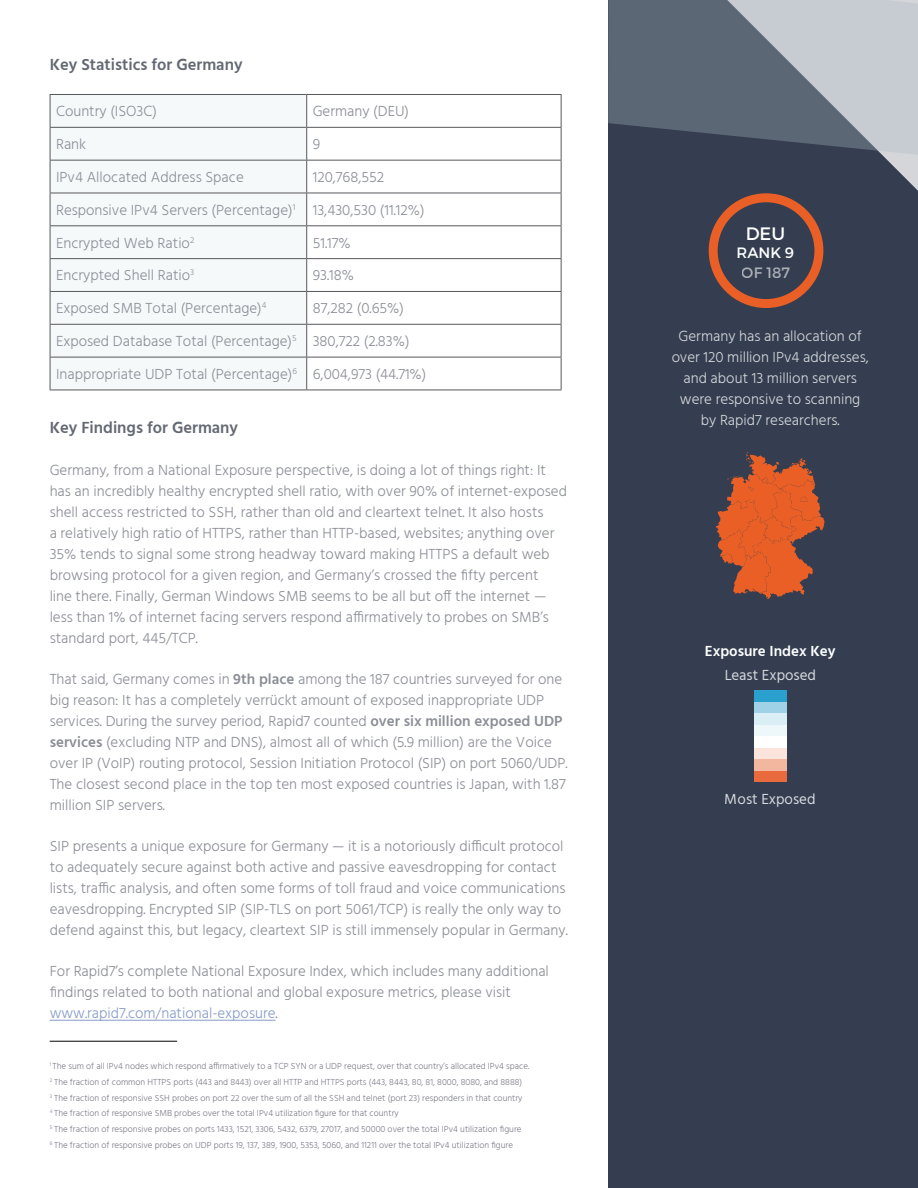
<style>
.page{position:relative;width:918px;height:1188px;background:#fff}
.page>*{position:absolute;margin:0;border:0;box-sizing:border-box;transform-origin:0 0}
.Section_Title{font:18px "Montserrat";color:#fff}
.bulllets{font:600 16.5px "Hind";color:#636873}
.t1{font:300 15px/21px "Hind";color:#8c8e97}
.t2{font:300 15px/21px "Hind";color:#fff;text-align:center}
.t3{font:15px "Hind";color:#fff}
.t4{font:600 15px "Hind";color:#fff}
.Section_Title-2{font:15px "Montserrat";color:#fff}
.footnote{font:300 9px "Hind";color:#7c7d89}
.s1{font-weight:600}
.s2{color:#879bc7}
</style>
<div class="page">
<div style="left:608px;top:0;width:310px;height:1188px;background:#343e50"></div>
<svg style="left:608px;top:0;width:310px;height:174px;fill:#5c6776"></svg>
<hr style="left:50px;top:1020px;width:226px;height:1px;background:#879bc7">
<div style="left:709px;top:193px;width:114px;height:115px;background:#ea5f26;border-radius:50%"></div>
<div style="left:718px;top:202px;width:96px;height:97px;background:#343e50;border-radius:50%"></div>
<div style="left:754px;top:771px;width:32px;height:11px;background:#e86a3d"></div>
<div style="left:754px;top:759px;width:32px;height:12px;background:#f2b79f"></div>
<div style="left:754px;top:748px;width:32px;height:11px;background:#fae4db"></div>
<div style="left:754px;top:736px;width:32px;height:12px;background:#fff"></div>
<div style="left:754px;top:725px;width:32px;height:11px;background:#eef8fb"></div>
<div style="left:754px;top:713px;width:32px;height:12px;background:#daeef6"></div>
<div style="left:754px;top:702px;width:32px;height:11px;background:#a0d2e7"></div>
<div style="left:754px;top:690px;width:32px;height:12px;background:#29a0ce"></div>
<div style="left:50px;top:94px;width:257px;height:33px;background:#f6f9fa"></div>
<div style="left:51px;top:159px;width:255px;height:231px;background:#f6f9fa"></div>
<hr style="left:50px;top:94px;width:257px;height:1px;background:#57585a">
<hr style="left:50px;top:95px;width:1px;height:32px;background:#57585a">
<hr style="left:50px;top:127px;width:257px;height:1px;background:#57585a">
<hr style="left:307px;top:94px;width:255px;height:1px;background:#57585a">
<hr style="left:306px;top:95px;width:1px;height:32px;background:#57585a">
<hr style="left:561px;top:95px;width:1px;height:32px;background:#57585a">
<hr style="left:307px;top:127px;width:255px;height:1px;background:#57585a">
<hr style="left:50px;top:128px;width:1px;height:32px;background:#57585a">
<hr style="left:306px;top:128px;width:1px;height:32px;background:#57585a">
<hr style="left:561px;top:128px;width:1px;height:32px;background:#57585a">
<hr style="left:50px;top:160px;width:257px;height:1px;background:#57585a">
<hr style="left:50px;top:161px;width:1px;height:32px;background:#57585a">
<hr style="left:307px;top:160px;width:255px;height:1px;background:#57585a">
<hr style="left:306px;top:161px;width:1px;height:32px;background:#57585a">
<hr style="left:561px;top:161px;width:1px;height:32px;background:#57585a">
<hr style="left:50px;top:193px;width:257px;height:1px;background:#57585a">
<hr style="left:50px;top:193px;width:1px;height:32px;background:#57585a">
<hr style="left:307px;top:193px;width:255px;height:1px;background:#57585a">
<hr style="left:306px;top:193px;width:1px;height:32px;background:#57585a">
<hr style="left:561px;top:193px;width:1px;height:32px;background:#57585a">
<hr style="left:50px;top:225px;width:257px;height:1px;background:#57585a">
<hr style="left:50px;top:226px;width:1px;height:32px;background:#57585a">
<hr style="left:307px;top:225px;width:255px;height:1px;background:#57585a">
<hr style="left:306px;top:226px;width:1px;height:32px;background:#57585a">
<hr style="left:561px;top:226px;width:1px;height:32px;background:#57585a">
<hr style="left:50px;top:258px;width:257px;height:1px;background:#57585a">
<hr style="left:50px;top:259px;width:1px;height:32px;background:#57585a">
<hr style="left:307px;top:258px;width:255px;height:1px;background:#57585a">
<hr style="left:306px;top:259px;width:1px;height:32px;background:#57585a">
<hr style="left:561px;top:259px;width:1px;height:32px;background:#57585a">
<hr style="left:50px;top:291px;width:257px;height:1px;background:#57585a">
<hr style="left:50px;top:292px;width:1px;height:32px;background:#57585a">
<hr style="left:307px;top:291px;width:255px;height:1px;background:#57585a">
<hr style="left:306px;top:292px;width:1px;height:32px;background:#57585a">
<hr style="left:561px;top:292px;width:1px;height:32px;background:#57585a">
<hr style="left:50px;top:324px;width:257px;height:1px;background:#57585a">
<hr style="left:50px;top:325px;width:1px;height:32px;background:#57585a">
<hr style="left:307px;top:324px;width:255px;height:1px;background:#57585a">
<hr style="left:306px;top:325px;width:1px;height:32px;background:#57585a">
<hr style="left:561px;top:325px;width:1px;height:32px;background:#57585a">
<hr style="left:50px;top:357px;width:257px;height:1px;background:#57585a">
<hr style="left:50px;top:357px;width:1px;height:33px;background:#57585a">
<hr style="left:307px;top:357px;width:255px;height:1px;background:#57585a">
<hr style="left:306px;top:357px;width:1px;height:33px;background:#57585a">
<hr style="left:561px;top:357px;width:1px;height:33px;background:#57585a">
<hr style="left:50px;top:390px;width:257px;height:1px;background:#57585a">
<hr style="left:307px;top:390px;width:255px;height:1px;background:#57585a">
<hr style="left:50px;top:1041px;width:127px;height:1px;background:#040503">
<svg style="left:716px;top:452px;width:109px;height:147px"></svg>
<p class="bulllets" style="left:50px;top:53px;width:194px">Key Statistics for Germany</p>
<p class="t1" style="left:56px;top:102px;width:103px">Country (ISO3C)</p>
<p class="t1" style="left:313px;top:102px;width:98px">Germany (DEU)</p>
<p class="t1" style="left:56px;top:134px;width:32px">Rank</p>
<p class="t1" style="left:313px;top:134px;width:9px">9</p>
<p class="t1" style="left:56px;top:167px;width:189px">IPv4 Allocated Address Space</p>
<p class="t1" style="left:313px;top:167px;width:73px">120,768,552</p>
<p class="t1" style="left:56px;top:200px;width:241px">Responsive IPv4 Servers (Percentage)<sup>1</sup></p>
<p class="t1" style="left:313px;top:200px;width:113px">13,430,530 (11.12%)</p>
<p class="t1" style="left:56px;top:233px;width:140px">Encrypted Web Ratio<sup>2</sup></p>
<p class="t1" style="left:313px;top:233px;width:39px">51.17%</p>
<p class="t1" style="left:56px;top:266px;width:140px">Encrypted Shell Ratio<sup>3</sup></p>
<p class="t1" style="left:313px;top:266px;width:43px">93.18%</p>
<p class="t1" style="left:56px;top:299px;width:212px">Exposed SMB Total (Percentage)<sup>4</sup></p>
<p class="t1" style="left:313px;top:299px;width:93px">87,282 (0.65%)</p>
<p class="t1" style="left:56px;top:331px;width:242px">Exposed Database Total (Percentage)<sup>5</sup></p>
<p class="t1" style="left:313px;top:331px;width:98px">380,722 (2.83%)</p>
<p class="t1" style="left:56px;top:364px;width:242px">Inappropriate UDP Total (Percentage)<sup>6</sup></p>
<p class="t1" style="left:313px;top:364px;width:115px">6,004,973 (44.71%)</p>
<h2 class="bulllets" style="left:50px;top:416px;width:190px">Key Findings for Germany</h2>
<p class="t1" style="left:50px;top:460px;width:519px">Germany, from a National Exposure perspective, is doing a lot of things right: It has an incredibly healthy encrypted shell ratio, with over 90% of internet-exposed shell access restricted to SSH, rather than old and cleartext telnet. It also hosts<br>a relatively high ratio of HTTPS, rather than HTTP-based, websites; anything over 35% tends to signal some strong headway toward making HTTPS a default web browsing protocol for a given region, and Germany’s crossed the fifty percent<br>line there. Finally, German Windows SMB seems to be all but off the internet — less than 1% of internet facing servers respond affirmatively to probes on SMB’s standard port, 445/TCP.</p>
<p class="t1" style="left:50px;top:669px;width:519px">That said, Germany comes in <span class="s1">9th place</span> among the 187 countries surveyed for one big reason: It has a completely verrückt amount of exposed inappropriate UDP services. During the survey period, Rapid7 counted <span class="s1">over six million exposed UDP services</span> (excluding NTP and DNS), almost all of which (5.9 million) are the Voice over IP (VoIP) routing protocol, Session Initiation Protocol (SIP) on port 5060/UDP.<br>The closest second place in the top ten most exposed countries is Japan, with 1.87 million SIP servers.</p>
<p class="t1" style="left:50px;top:836px;width:520px">SIP presents a unique exposure for Germany — it is a notoriously difficult protocol to adequately secure against both active and passive eavesdropping for contact lists, traffic analysis, and often some forms of toll fraud and voice communications eavesdropping. Encrypted SIP (SIP-TLS on port 5061/TCP) is really the only way to defend against this, but legacy, cleartext SIP is still immensely popular in Germany.</p>
<p class="t1" style="left:50px;top:962px;width:501px">For Rapid7’s complete National Exposure Index, which includes many additional findings related to both national and global exposure metrics, please visit <span class="s2">www.rapid7.com/national-exposure</span>.</p>
<p class="footnote" style="left:50px;top:1060px;width:481px"><sup>1</sup> The sum of all IPv4 nodes which respond affirmatively to a TCP SYN or a UDP request, over that country’s allocated IPv4 space.</p>
<p class="footnote" style="left:50px;top:1076px;width:474px"><sup>2</sup> The fraction of common HTTPS ports (443 and 8443) over all HTTP and HTTPS ports (443, 8443, 80, 81, 8000, 8080, and 8888)</p>
<p class="footnote" style="left:50px;top:1092px;width:474px"><sup>3</sup> The fraction of responsive SSH probes on port 22 over the sum of all the SSH and telnet (port 23) responders in that country</p>
<p class="footnote" style="left:50px;top:1107px;width:351px"><sup>4</sup> The fraction of responsive SMB probes over the total IPv4 utilization figure for that country</p>
<p class="footnote" style="left:50px;top:1123px;width:473px"><sup>5</sup> The fraction of responsive probes on ports 1433, 1521, 3306, 5432, 6379, 27017, and 50000 over the total IPv4 utilization figure</p>
<p class="footnote" style="left:50px;top:1139px;width:465px"><sup>6</sup> The fraction of responsive probes on UDP ports 19, 137, 389, 1900, 5353, 5060, and 11211 over the total IPv4 utilization figure</p>
<p class="Section_Title" style="left:746px;top:223px;width:41px">DEU</p>
<p class="Section_Title-2" style="left:737px;top:244px;width:59px">RANK 9</p>
<p class="Section_Title-2" style="left:742px;top:263px;width:50px">OF 187</p>
<p class="t2" style="left:671px;top:327px;width:199px">Germany has an allocation of over 120 million IPv4 addresses, and about 13 million servers were responsive to scanning by Rapid7 researchers.</p>
<p class="t4" style="left:705px;top:640px;width:132px">Exposure Index Key</p>
<p class="t3" style="left:724px;top:665px;width:93px">Least Exposed</p>
<p class="t3" style="left:725px;top:789px;width:92px">Most Exposed</p>
</div>
